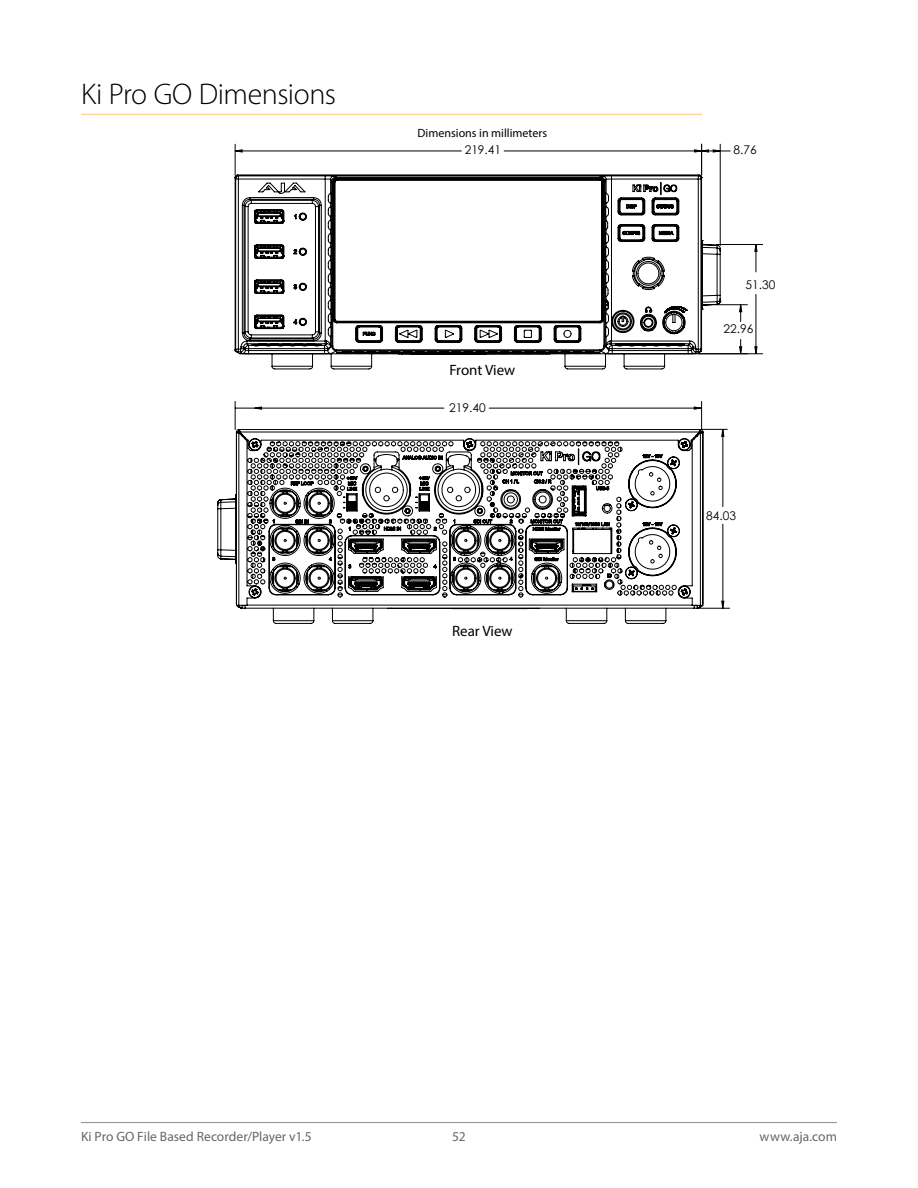
<style>
.page{position:relative;width:918px;height:1188px;background:#fff}
.page>*{position:absolute;margin:0;border:0;box-sizing:border-box;transform-origin:0 0}
._1Head{font:300 30px "Myriad Pro";letter-spacing:-.015em;color:#000}
.t1{font:15px "Myriad Pro";color:#000}
.t2{font:13.5px "Myriad Pro";color:#666}
.t3{font:12px "Century Gothic";color:#000}
.t4{font:12px "Myriad Pro";color:#000}
</style>
<div class="page">
<hr style="left:81px;top:1122px;width:756px;height:1px;background:#999">
<hr style="left:81px;top:114px;width:621px;height:1px;background:#ffd699">
<svg style="left:235px;top:401px;width:1px;height:28px"></svg>
<hr style="left:235px;top:408px;width:209px;height:1px;background:#000">
<svg style="left:701px;top:401px;width:26px;height:29px"></svg>
<hr style="left:699px;top:608px;width:31px;height:1px;background:#000">
<svg style="left:255px;top:407px;width:469px;height:201px"></svg>
<hr style="left:720px;top:144px;width:1px;height:102px;background:#000">
<hr style="left:235px;top:151px;width:226px;height:1px;background:#000">
<hr style="left:504px;top:151px;width:198px;height:1px;background:#000">
<hr style="left:235px;top:144px;width:1px;height:31px;background:#000">
<hr style="left:701px;top:144px;width:1px;height:31px;background:#000">
<hr style="left:756px;top:294px;width:1px;height:60px;background:#000">
<hr style="left:698px;top:353px;width:65px;height:1px;background:#000">
<hr style="left:716px;top:244px;width:47px;height:1px;background:#000">
<hr style="left:715px;top:304px;width:32px;height:1px;background:#000">
<svg style="left:234px;top:149px;width:9px;height:4px"></svg>
<svg style="left:694px;top:149px;width:36px;height:4px"></svg>
<svg style="left:754px;top:346px;width:4px;height:9px"></svg>
<svg style="left:754px;top:245px;width:4px;height:27px"></svg>
<svg style="left:739px;top:339px;width:4px;height:16px"></svg>
<svg style="left:739px;top:304px;width:4px;height:18px"></svg>
<svg style="left:234px;top:175px;width:487px;height:195px"></svg>
<svg style="left:217px;top:429px;width:487px;height:195px"></svg>
<p class="_1Head" style="left:81px;top:77px;width:257px">Ki Pro GO Dimensions</p>
<p class="t4" style="left:418px;top:125px;width:131px">Dimensions in millimeters</p>
<p class="t3" style="left:465px;top:142px;width:38px">219.41</p>
<p class="t3" style="left:734px;top:142px;width:25px">8.76</p>
<p class="t3" style="left:746px;top:276px;width:31px">51.30</p>
<p class="t1" style="left:449px;top:361px;width:67px">Front View</p>
<p class="t3" style="left:449px;top:399px;width:38px">219.40</p>
<p class="t1" style="left:452px;top:622px;width:62px">Rear View</p>
<p class="t3" style="left:724px;top:321px;width:31px">22.96</p>
<p class="t3" style="left:706px;top:507px;width:31px">84.03</p>
<p class="t2" style="left:81px;top:1128px;width:232px">Ki Pro GO File Based Recorder/Player v1.5</p>
<p class="t2" style="left:452px;top:1128px;width:15px">52</p>
<p class="t2" style="left:760px;top:1128px;width:79px">www.aja.com</p>
</div>
